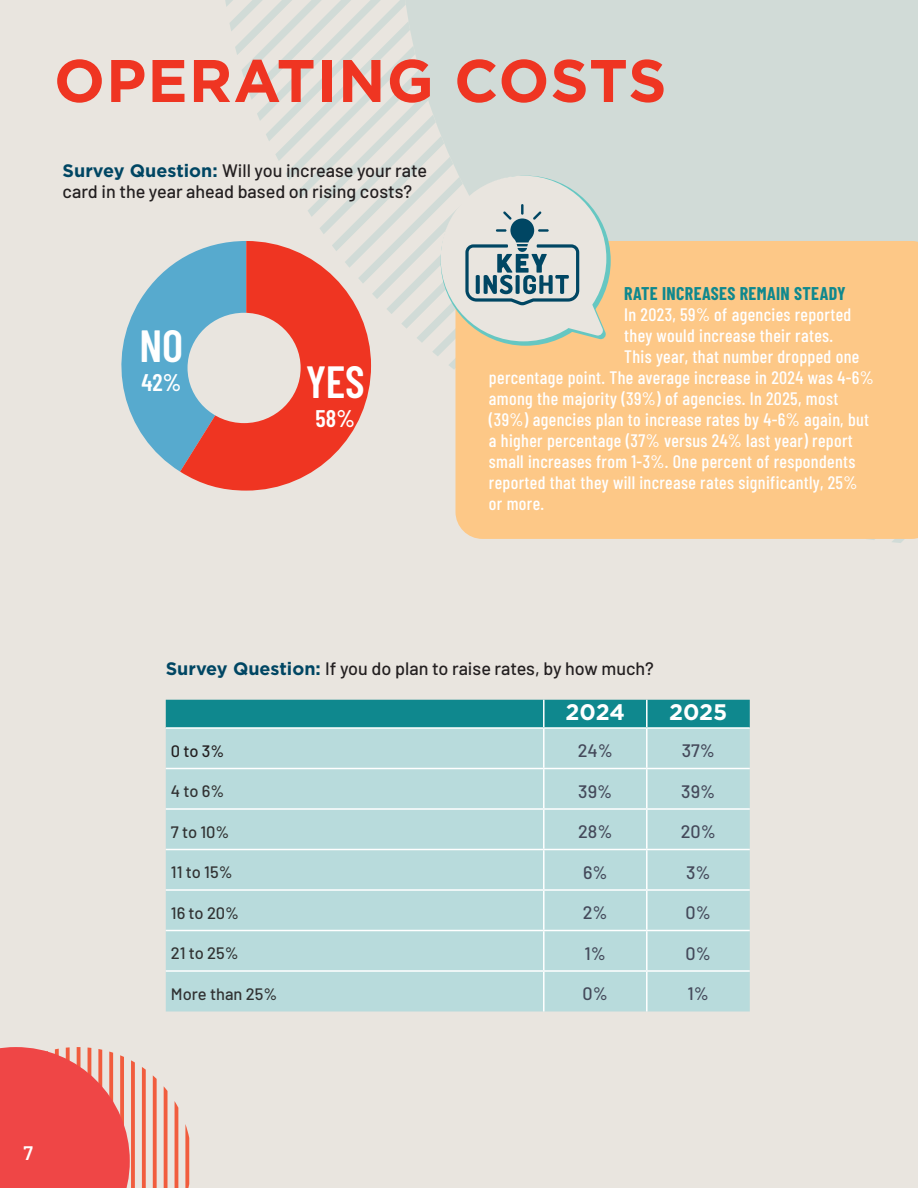
<style>
.page{position:relative;width:918px;height:1188px;background:#e9e5df}
.page>*{position:absolute;margin:0;border:0;box-sizing:border-box;transform-origin:0 0}
.t1{font:700 60px "Gotham";letter-spacing:.02em;color:#ef3522}
.t2{font:600 45px "Barlow Condensed";color:#fff}
.t3{font:600 24px "Barlow Condensed";color:#fff}
.t4{font:700 22.5px "Gotham";letter-spacing:-.005em;color:#fff}
.t5{font:600 19.5px "Barlow";color:#fff}
.t6{font:500 18px "Barlow Condensed";letter-spacing:.02em;color:#fff}
.t7{font:500 18px/21.6px "Barlow";color:#231f20}
.t8{font:500 18px "Barlow";color:#44495a}
.t9{font:700 18px "Barlow Condensed";letter-spacing:.02em;color:#0f888e}
.t10{font:500 16.5px "Barlow";color:#313232}
.t11{font:500 16.5px "Barlow";color:#231f20}
.s1{font-family:"Gotham";font-weight:700;color:#004663}
</style>
<div class="page">
<svg style="left:175px;top:1102px;width:3px;height:86px"></svg>
<svg style="left:164px;top:1087px;width:4px;height:101px"></svg>
<svg style="left:185px;top:1124px;width:4px;height:64px"></svg>
<svg style="left:142px;top:1067px;width:4px;height:121px"></svg>
<svg style="left:153px;top:1075px;width:4px;height:113px"></svg>
<svg style="left:0;top:1047px;width:135px;height:141px;background:#ee5a57"></svg>
<div style="left:166px;top:700px;width:584px;height:27px;background:#0f888e"></div>
<div style="left:166px;top:729px;width:584px;height:283px;background:#b8dbdc"></div>
<hr style="left:166px;top:727px;width:378px;height:2px;background:#fff">
<hr style="left:544px;top:727px;width:103px;height:2px;background:#fff">
<hr style="left:647px;top:727px;width:103px;height:2px;background:#fff">
<hr style="left:166px;top:768px;width:378px;height:1px;background:#fff">
<hr style="left:544px;top:768px;width:103px;height:1px;background:#fff">
<hr style="left:647px;top:768px;width:103px;height:1px;background:#fff">
<hr style="left:166px;top:808px;width:378px;height:2px;background:#fff">
<hr style="left:544px;top:808px;width:103px;height:2px;background:#fff">
<hr style="left:647px;top:808px;width:103px;height:2px;background:#fff">
<hr style="left:166px;top:849px;width:378px;height:1px;background:#fff">
<hr style="left:544px;top:849px;width:103px;height:1px;background:#fff">
<hr style="left:647px;top:849px;width:103px;height:1px;background:#fff">
<hr style="left:166px;top:889px;width:378px;height:2px;background:#fff">
<hr style="left:544px;top:889px;width:103px;height:2px;background:#fff">
<hr style="left:647px;top:889px;width:103px;height:2px;background:#fff">
<hr style="left:166px;top:930px;width:378px;height:1px;background:#fff">
<hr style="left:544px;top:930px;width:103px;height:1px;background:#fff">
<hr style="left:647px;top:930px;width:103px;height:1px;background:#fff">
<hr style="left:166px;top:970px;width:378px;height:2px;background:#fff">
<hr style="left:544px;top:970px;width:103px;height:2px;background:#fff">
<hr style="left:647px;top:970px;width:103px;height:2px;background:#fff">
<hr style="left:543px;top:729px;width:2px;height:39px;background:#fff">
<hr style="left:543px;top:769px;width:2px;height:39px;background:#fff">
<hr style="left:543px;top:810px;width:2px;height:39px;background:#fff">
<hr style="left:543px;top:850px;width:2px;height:39px;background:#fff">
<hr style="left:543px;top:891px;width:2px;height:39px;background:#fff">
<hr style="left:543px;top:931px;width:2px;height:39px;background:#fff">
<hr style="left:543px;top:972px;width:2px;height:40px;background:#fff">
<hr style="left:543px;top:700px;width:2px;height:27px;background:#fff">
<hr style="left:646px;top:700px;width:2px;height:27px;background:#fff">
<hr style="left:646px;top:729px;width:2px;height:39px;background:#fff">
<hr style="left:646px;top:769px;width:2px;height:39px;background:#fff">
<hr style="left:646px;top:810px;width:2px;height:39px;background:#fff">
<hr style="left:646px;top:850px;width:2px;height:39px;background:#fff">
<hr style="left:646px;top:891px;width:2px;height:39px;background:#fff">
<hr style="left:646px;top:931px;width:2px;height:39px;background:#fff">
<hr style="left:646px;top:972px;width:2px;height:40px;background:#fff">
<svg style="left:121px;top:0;width:797px;height:543px"></svg>
<h1 class="t1" style="left:54px;top:41px;width:614px">OPERATING COSTS</h1>
<p class="t7" style="left:63px;top:158px;width:366px"><span class="s1">Survey Question:</span> Will you increase your rate card in the year ahead based on rising costs?</p>
<h2 class="t2" style="left:139px;top:314px;width:45px">NO</h2>
<h3 class="t3" style="left:142px;top:366px;width:41px">42%</h3>
<h2 class="t2" style="left:306px;top:350px;width:61px">YES</h2>
<h3 class="t3" style="left:316px;top:401px;width:41px">58%</h3>
<p class="t9" style="left:624px;top:281px;width:223px">RATE INCREASES REMAIN STEADY</p>
<p class="t6" style="left:624px;top:302px;width:229px">In 2023, 59% of agencies reported</p>
<p class="t6" style="left:624px;top:323px;width:210px">they would increase their rates.</p>
<p class="t6" style="left:624px;top:344px;width:237px">This year, that number dropped one</p>
<p class="t6" style="left:489px;top:365px;width:386px">percentage point. The average increase in 2024 was 4-6%</p>
<p class="t6" style="left:489px;top:386px;width:351px">among the majority (39%) of agencies. In 2025, most</p>
<p class="t6" style="left:489px;top:407px;width:382px">(39%) agencies plan to increase rates by 4-6% again, but</p>
<p class="t6" style="left:489px;top:428px;width:365px">a higher percentage (37% versus 24% last year) report</p>
<p class="t6" style="left:489px;top:449px;width:368px">small increases from 1-3%. One percent of respondents</p>
<p class="t6" style="left:489px;top:470px;width:370px">reported that they will increase rates significantly, 25%</p>
<p class="t6" style="left:489px;top:491px;width:57px">or more.</p>
<p class="t5" style="left:24px;top:1138px;width:11px">7</p>
<p class="t7" style="left:166px;top:656px;width:490px"><span class="s1">Survey Question:</span> If you do plan to raise rates, by how much?</p>
<p class="t4" style="left:566px;top:697px;width:61px">2024</p>
<p class="t4" style="left:669px;top:697px;width:60px">2025</p>
<p class="t11" style="left:171px;top:739px;width:55px">0 to 3%</p>
<p class="t8" style="left:578px;top:738px;width:37px">24%</p>
<p class="t8" style="left:682px;top:738px;width:35px">37%</p>
<p class="t10" style="left:171px;top:779px;width:55px">4 to 6%</p>
<p class="t8" style="left:578px;top:778px;width:35px">39%</p>
<p class="t8" style="left:681px;top:778px;width:35px">39%</p>
<p class="t10" style="left:171px;top:820px;width:60px">7 to 10%</p>
<p class="t8" style="left:578px;top:819px;width:36px">28%</p>
<p class="t8" style="left:681px;top:819px;width:37px">20%</p>
<p class="t10" style="left:171px;top:860px;width:63px">11 to 15%</p>
<p class="t8" style="left:583px;top:859px;width:26px">6%</p>
<p class="t8" style="left:686px;top:859px;width:26px">3%</p>
<p class="t10" style="left:171px;top:901px;width:70px">16 to 20%</p>
<p class="t8" style="left:583px;top:900px;width:26px">2%</p>
<p class="t8" style="left:686px;top:900px;width:27px">0%</p>
<p class="t10" style="left:171px;top:941px;width:69px">21 to 25%</p>
<p class="t8" style="left:585px;top:940px;width:23px">1%</p>
<p class="t8" style="left:686px;top:940px;width:27px">0%</p>
<p class="t10" style="left:171px;top:982px;width:108px">More than 25%</p>
<p class="t8" style="left:583px;top:981px;width:27px">0%</p>
<p class="t8" style="left:688px;top:981px;width:23px">1%</p>
</div>
